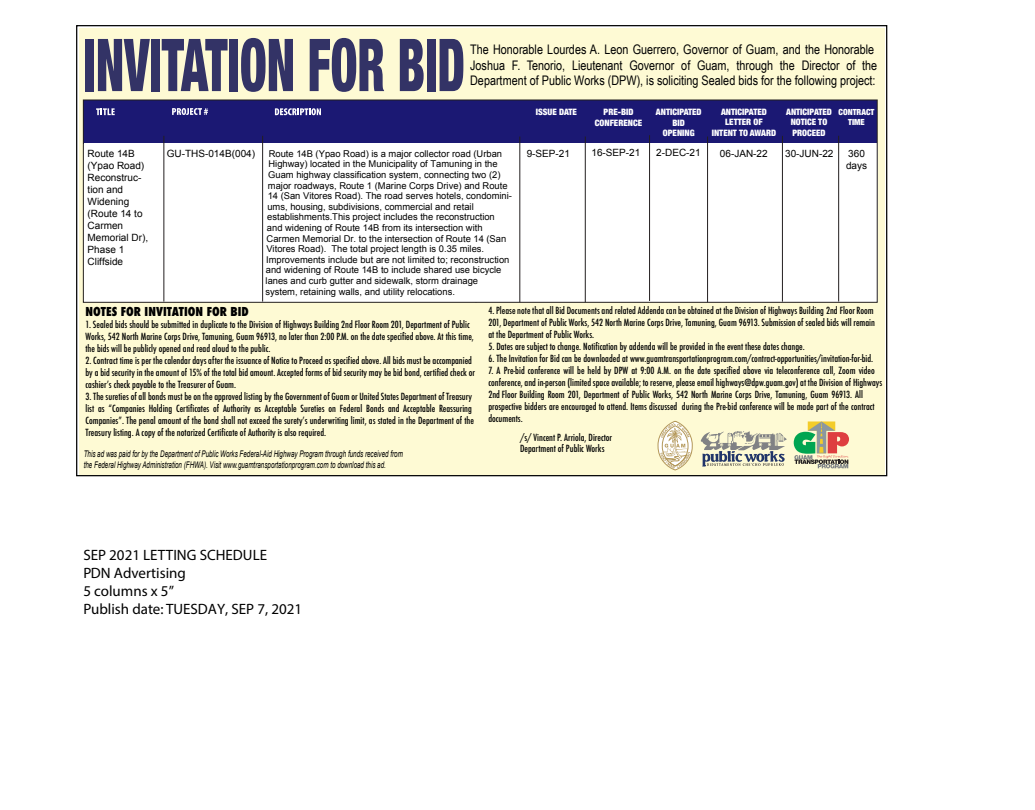
<style>
.page{position:relative;width:1035px;height:810px;background:#fff}
.page>*{position:absolute;margin:0;border:0;box-sizing:border-box;transform-origin:0 0}
.t1{font:15px/18px "Myriad Pro";color:#000}
.t2{font:13.25px/15.9px "Arial Narrow";color:#000}
.t3{font:800 condensed 12px "Futura";color:#000}
.t4{font:10px/12px "Arial";color:#000}
.t5{font:500 condensed 9.62px/12px "Futura";color:#000}
.t6{font:9.38px "Arial";color:#000}
.t7{font:italic 9.12px/11.2px "Arial";color:#000;scale:.68 1}
.t8{font:900 condensed 8.75px/10.5px "Helvetica Neue";color:#fff;text-align:center}
.t9{font:900 condensed 8.38px/10.1px "Helvetica Neue";color:#fff;text-align:center}
</style>
<div class="page">
<div style="left:79px;top:28px;width:805px;height:446px;background:#fefad4"></div>
<div style="left:83px;top:100px;width:794px;height:44px;background:#1b1873"></div>
<svg style="left:96px;top:108px;width:19px;height:7px"></svg>
<svg style="left:172px;top:108px;width:36px;height:7px"></svg>
<svg style="left:275px;top:108px;width:46px;height:7px"></svg>
<div style="left:85px;top:39px;width:9px;height:52px;background:#336"></div>
<svg style="left:98px;top:39px;width:52px;height:52px"></svg>
<div style="left:151px;top:39px;width:9px;height:52px;background:#336"></div>
<svg style="left:162px;top:39px;width:66px;height:52px"></svg>
<div style="left:229px;top:39px;width:9px;height:52px;background:#336"></div>
<svg style="left:241px;top:38px;width:52px;height:54px"></svg>
<svg style="left:310px;top:38px;width:74px;height:54px"></svg>
<svg style="left:400px;top:39px;width:24px;height:52px"></svg>
<div style="left:427px;top:39px;width:9px;height:52px;background:#336"></div>
<svg style="left:440px;top:39px;width:23px;height:52px"></svg>
<svg style="left:794px;top:421px;width:55px;height:47px"></svg>
<svg style="left:701px;top:431px;width:86px;height:36px"></svg>
<svg style="left:657px;top:421px;width:36px;height:50px"></svg>
<div style="left:84px;top:144px;width:793px;height:158px;background:#fff"></div>
<hr style="left:163px;top:136px;width:1px;height:166px;background:#231f20">
<hr style="left:262px;top:136px;width:1px;height:166px;background:#231f20">
<hr style="left:519px;top:137px;width:1px;height:165px;background:#231f20">
<hr style="left:585px;top:137px;width:1px;height:165px;background:#231f20">
<hr style="left:649px;top:135px;width:1px;height:166px;background:#231f20">
<hr style="left:707px;top:137px;width:1px;height:165px;background:#231f20">
<hr style="left:782px;top:136px;width:1px;height:166px;background:#231f20">
<hr style="left:838px;top:136px;width:1px;height:166px;background:#231f20">
<div style="left:83px;top:100px;width:795px;height:203px;border:1px solid #231f20"></div>
<p class="t2" style="left:470px;top:41px;width:409px">The Honorable Lourdes A. Leon Guerrero, Governor of Guam, and the Honorable<br>Joshua F. Tenorio, Lieutenant Governor of Guam, through the Director of the<br>Department of Public Works (DPW), is soliciting Sealed bids for the following project:</p>
<p class="t8" style="left:536px;top:107px;width:43px">ISSUE DATE</p>
<p class="t8" style="left:595px;top:107px;width:49px">PRE-BID<br>CONFERENCE</p>
<p class="t8" style="left:656px;top:107px;width:47px">ANTICIPATED<br>BID<br>OPENING</p>
<p class="t8" style="left:786px;top:106px;width:47px">ANTICIPATED<br>NOTICE TO<br>PROCEED</p>
<p class="t8" style="left:712px;top:106px;width:66px">ANTICIPATED<br>LETTER OF<br>INTENT TO AWARD</p>
<p class="t9" style="left:839px;top:107px;width:37px">CONTRACT<br>TIME</p>
<p class="t4" style="left:167px;top:148px;width:90px">GU-THS-014B(004)</p>
<p class="t4" style="left:527px;top:148px;width:45px">9-SEP-21</p>
<p class="t4" style="left:591px;top:147px;width:50px">16-SEP-21</p>
<p class="t4" style="left:656px;top:147px;width:46px">2-DEC-21</p>
<p class="t4" style="left:720px;top:147px;width:49px">06-JAN-22</p>
<p class="t4" style="left:785px;top:147px;width:50px">30-JUN-22</p>
<p class="t4" style="left:846px;top:147px;width:23px">360 days</p>
<p class="t4" style="left:88px;top:148px;width:62px">Route 14B (Ypao Road)<br>Reconstruc&shy;tion and<br>Widening (Route 14 to<br>Carmen<br>Memorial Dr),<br>Phase 1<br>Cliffside</p>
<p class="t6" style="left:269px;top:148px;width:235px">Route 14B (Ypao Road) is a major collector road (Urban</p>
<p class="t6" style="left:269px;top:159px;width:231px">Highway) located in the Municipality of Tamuning in the</p>
<p class="t6" style="left:268px;top:169px;width:234px">Guam highway classification system, connecting two (2)</p>
<p class="t6" style="left:268px;top:180px;width:241px">major roadways, Route 1 (Marine Corps Drive) and Route</p>
<p class="t6" style="left:268px;top:191px;width:246px">14 (San Vitores Road). The road serves hotels, condomini-</p>
<p class="t6" style="left:267px;top:201px;width:208px">ums, housing, subdivisions, commercial and retail</p>
<p class="t6" style="left:267px;top:212px;width:229px">establishments.This project includes the reconstruction</p>
<p class="t6" style="left:267px;top:223px;width:217px">and widening of Route 14B from its intersection with</p>
<p class="t6" style="left:267px;top:233px;width:241px">Carmen Memorial Dr. to the intersection of Route 14 (San</p>
<p class="t6" style="left:266px;top:244px;width:219px">Vitores Road). The total project length is 0.35 miles.</p>
<p class="t6" style="left:266px;top:254px;width:245px">Improvements include but are not limited to; reconstruction</p>
<p class="t6" style="left:266px;top:265px;width:237px">and widening of Route 14B to include shared use bicycle</p>
<p class="t6" style="left:266px;top:276px;width:214px">lanes and curb gutter and sidewalk, storm drainage</p>
<p class="t6" style="left:265px;top:286px;width:191px">system, retaining walls, and utility relocations.</p>
<p class="t3" style="left:85px;top:304px;width:165px">NOTES FOR INVITATION FOR BID</p>
<p class="t5" style="left:85px;top:319px;width:390px">1. Sealed bids should be submitted in duplicate to the Division of Highways Building 2nd Floor Room 201, Department of Public<br>Works, 542 North Marine Corps Drive, Tamuning, Guam 96913, no later than 2:00 P.M. on the date specified above. At this time, the bids will be publicly opened and read aloud to the public.</p>
<p class="t5" style="left:85px;top:355px;width:391px">2. Contract time is per the calendar days after the issuance of Notice to Proceed as specified above. All bids must be accompanied by a bid security in the amount of 15% of the total bid amount. Accepted forms of bid security may be bid bond, certified check or cashierʼs check payable to the Treasurer of Guam.</p>
<p class="t5" style="left:85px;top:391px;width:390px">3. The sureties of all bonds must be on the approved listing by the Government of Guam or United States Department of Treasury list as “Companies Holding Certificates of Authority as Acceptable Sureties on Federal Bonds and Acceptable Reassuring Companies”. The penal amount of the bond shall not exceed the suretyʼs underwriting limit, as stated in the Department of the Treasury listing. A copy of the notarized Certificate of Authority is also required.</p>
<p class="t7" style="left:84px;top:448px;width:471px">This ad was paid for by the Department of Public Works Federal-Aid Highway Program through funds received from the Federal Highway Administration (FHWA). Visit www.guamtransportationprogram.com to download this ad.</p>
<p class="t5" style="left:488px;top:305px;width:388px">4. Please note that all Bid Documents and related Addenda can be obtained at the Division of Highways Building 2nd Floor Room<br>201, Department of Public Works, 542 North Marine Corps Drive, Tamuning, Guam 96913. Submission of sealed bids will remain at the Department of Public Works.</p>
<p class="t5" style="left:488px;top:341px;width:318px">5. Dates are subject to change. Notification by addenda will be provided in the event these dates change.</p>
<p class="t5" style="left:488px;top:353px;width:386px">6. The Invitation for Bid can be downloaded at www.guamtransportationprogram.com/contract-opportunities/invitation-for-bid.</p>
<p class="t5" style="left:488px;top:365px;width:395px">7. A Pre-bid conference will be held by DPW at 9:00 A.M. on the date specified above via teleconference call, Zoom video conference, and in-person (limited space available; to reserve, please email highways@dpw.guam.gov) at the Division of Highways 2nd Floor Building Room 201, Department of Public Works, 542 North Marine Corps Drive, Tamuning, Guam 96913. All prospective bidders are encouraged to attend. Items discussed during the Pre-bid conference will be made part of the contract documents.</p>
<p class="t5" style="left:520px;top:432px;width:94px;line-height:10.8px">/s/ Vincent P. Arriola, Director<br>Department of Public Works</p>
<h1 class="t1" style="left:83px;top:546px;width:220px">SEP 2021 LETTING SCHEDULE<br>PDN Advertising<br>5 columns x 5”<br>Publish date: TUESDAY, SEP 7, 2021</h1>
</div>
